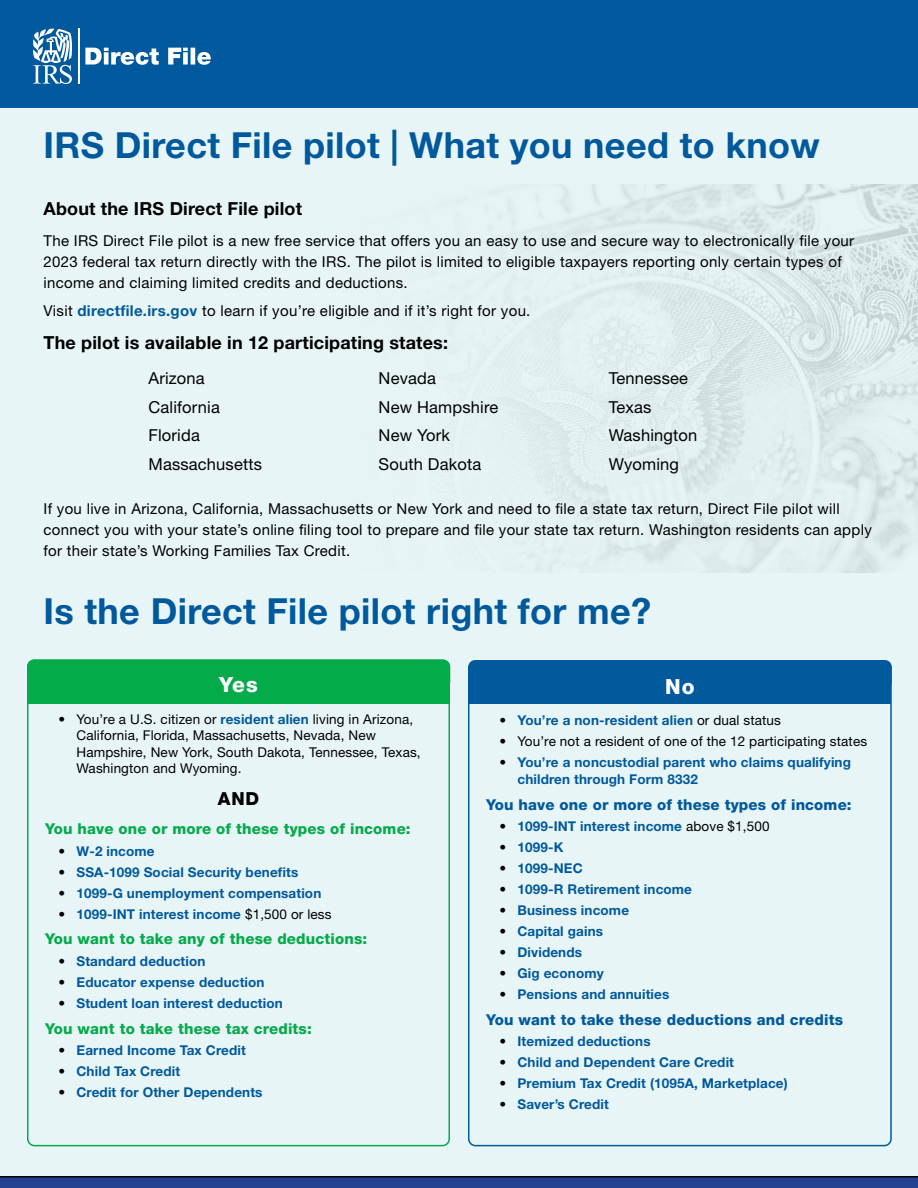
<style>
.page{position:relative;width:918px;height:1188px;background:#fff}
.page>*{position:absolute;margin:0;border:0;box-sizing:border-box;transform-origin:0 0}
.t1{font:700 36px "Helvetica Neue LT Std";letter-spacing:.01em;color:#00599c}
.t2{font:800 21px "Helvetica Neue LT Std";color:#fff}
.t3{font:700 18px "Helvetica Neue LT Std";letter-spacing:.01em;color:#000}
.t4{font:800 18px "Helvetica Neue LT Std";color:#000}
.t5{font:16.5px/28.5px "Helvetica Neue LT Std";letter-spacing:.01em;color:#000}
.t6{font:15px/21px "Helvetica Neue LT Std";letter-spacing:.02em;color:#000}
.t7{font:800 15px "Helvetica Neue LT Std";letter-spacing:.01em;color:#05aa4b}
.t8{font:800 15px "Helvetica Neue LT Std";letter-spacing:.01em;color:#00599c}
.t9{font:700 13.5px/16.5px "Helvetica Neue LT Std";letter-spacing:.01em;color:#00599c}
.t10{font:13.5px/16.5px "Helvetica Neue LT Std";letter-spacing:.01em;color:#000}
.s1{font-weight:700;color:#00599c}
.s2{font-weight:400;color:#000}
</style>
<div class="page">
<div style="left:0;top:108px;width:918px;height:1068px;background:#e8f5f7"></div>
<div style="left:27px;top:660px;width:423px;height:29px;background:#05aa4b;border-radius:7px"></div>
<div style="left:468px;top:660px;width:424px;height:29px;background:#005a9c;border-radius:7px"></div>
<img style="left:341px;top:185px;width:577px;height:388px">
<svg style="left:0;top:1176px;width:918px;height:12px;background:#20377d"></svg>
<div style="left:0;top:0;width:918px;height:108px;background:#00599c"></div>
<div style="left:27px;top:675px;width:423px;height:29px;background:#05aa4b"></div>
<div style="left:468px;top:675px;width:423px;height:29px;background:#005a9c"></div>
<div style="left:27px;top:659px;width:423px;height:487px;border:2px solid #05aa4b;border-radius:7px"></div>
<div style="left:468px;top:661px;width:424px;height:485px;border:2px solid #005a9c;border-radius:7px"></div>
<svg style="left:33px;top:28px;width:39px;height:56px"></svg>
<hr style="left:78px;top:28px;width:1px;height:56px;background:#fff">
<svg style="left:85px;top:48px;width:126px;height:17px"></svg>
<h1 class="t1" style="left:44px;top:123px;width:778px">IRS Direct File pilot | What you need to know</h1>
<h2 class="t3" style="left:44px;top:198px;width:260px">About the IRS Direct File pilot</h2>
<p class="t6" style="left:44px;top:230px;width:812px">The IRS Direct File pilot is a new free service that offers you an easy to use and secure way to electronically file your<br>2023 federal tax return directly with the IRS. The pilot is limited to eligible taxpayers reporting only certain types of income and claiming limited credits and deductions.</p>
<p class="t6" style="left:44px;top:300px;width:488px">Visit <span class="s1">directfile.irs.gov</span> to learn if you’re eligible and if it’s right for you.</p>
<h2 class="t3" style="left:44px;top:331px;width:406px">The pilot is available in 12 participating states:</h2>
<p class="t5" style="left:148px;top:364px;width:115px">Arizona<br>California<br>Florida<br>Massachusetts</p>
<p class="t5" style="left:379px;top:364px;width:121px">Nevada<br>New Hampshire<br>New York<br>South Dakota</p>
<p class="t5" style="left:609px;top:364px;width:90px">Tennessee<br>Texas<br>Washington<br>Wyoming</p>
<p class="t6" style="left:44px;top:498px;width:830px">If you live in Arizona, California, Massachusetts or New York and need to file a state tax return, Direct File pilot will connect you with your state’s online filing tool to prepare and file your state tax return. Washington residents can apply for their state’s Working Families Tax Credit.</p>
<h2 class="t1" style="left:44px;top:589px;width:609px">Is the Direct File pilot right for me?</h2>
<h3 class="t2" style="left:219px;top:672px;width:40px">Yes</h3>
<p class="t10" style="left:76px;top:711px;width:346px;text-indent:-18px">• You’re a U.S. citizen or <span class="s1">resident alien</span> living in Arizona, California, Florida, Massachusetts, Nevada, New Hampshire, New York, South Dakota, Tennessee, Texas, Washington and Wyoming.</p>
<p class="t4" style="left:218px;top:787px;width:43px">AND</p>
<p class="t7" style="left:45px;top:820px;width:367px">You have one or more of these types of income:</p>
<p class="t9" style="left:58px;top:842px;width:98px"><span class="s2">•</span> W-2 income</p>
<p class="t9" style="left:58px;top:863px;width:241px"><span class="s2">•</span> SSA-1099 Social Security benefits</p>
<p class="t9" style="left:58px;top:884px;width:264px"><span class="s2">•</span> 1099-G unemployment compensation</p>
<p class="t9" style="left:58px;top:905px;width:275px"><span class="s2">•</span> 1099-INT interest income <span class="s2">$1,500 or less</span></p>
<p class="t7" style="left:45px;top:930px;width:324px">You want to take any of these deductions:</p>
<p class="t9" style="left:58px;top:952px;width:149px"><span class="s2">•</span> Standard deduction</p>
<p class="t9" style="left:58px;top:973px;width:208px"><span class="s2">•</span> Educator expense deduction</p>
<p class="t9" style="left:58px;top:994px;width:226px"><span class="s2">•</span> Student loan interest deduction</p>
<p class="t7" style="left:45px;top:1019px;width:268px">You want to take these tax credits:</p>
<p class="t9" style="left:58px;top:1042px;width:189px"><span class="s2">•</span> Earned Income Tax Credit</p>
<p class="t9" style="left:58px;top:1063px;width:123px"><span class="s2">•</span> Child Tax Credit</p>
<p class="t9" style="left:58px;top:1084px;width:206px"><span class="s2">•</span> Credit for Other Dependents</p>
<h3 class="t2" style="left:665px;top:674px;width:31px">No</h3>
<p class="t9" style="left:500px;top:712px;width:283px"><span class="s2">•</span> You’re a non-resident alien <span class="s2">or dual status</span></p>
<p class="t10" style="left:500px;top:733px;width:369px">• You’re not a resident of one of the 12 participating states</p>
<p class="t9" style="left:517px;top:754px;width:335px;text-indent:-18px"><span class="s2">•</span> You’re a noncustodial parent who claims qualifying children through Form 8332</p>
<p class="t8" style="left:486px;top:795px;width:367px">You have one or more of these types of income:</p>
<p class="t9" style="left:500px;top:818px;width:272px"><span class="s2">•</span> 1099-INT interest income <span class="s2">above $1,500</span></p>
<p class="t9" style="left:500px;top:839px;width:65px"><span class="s2">•</span> 1099-K</p>
<p class="t9" style="left:500px;top:860px;width:85px"><span class="s2">•</span> 1099-NEC</p>
<p class="t9" style="left:500px;top:881px;width:194px"><span class="s2">•</span> 1099-R Retirement income</p>
<p class="t9" style="left:500px;top:902px;width:131px"><span class="s2">•</span> Business income</p>
<p class="t9" style="left:500px;top:923px;width:105px"><span class="s2">•</span> Capital gains</p>
<p class="t9" style="left:500px;top:944px;width:84px"><span class="s2">•</span> Dividends</p>
<p class="t9" style="left:500px;top:965px;width:106px"><span class="s2">•</span> Gig economy</p>
<p class="t9" style="left:500px;top:986px;width:171px"><span class="s2">•</span> Pensions and annuities</p>
<p class="t8" style="left:486px;top:1011px;width:359px">You want to take these deductions and credits</p>
<p class="t9" style="left:500px;top:1033px;width:153px"><span class="s2">•</span> Itemized deductions</p>
<p class="t9" style="left:500px;top:1054px;width:236px"><span class="s2">•</span> Child and Dependent Care Credit</p>
<p class="t9" style="left:500px;top:1075px;width:290px"><span class="s2">•</span> Premium Tax Credit (1095A, Marketplace)</p>
<p class="t9" style="left:500px;top:1096px;width:111px"><span class="s2">•</span> Saver’s Credit</p>
</div>
